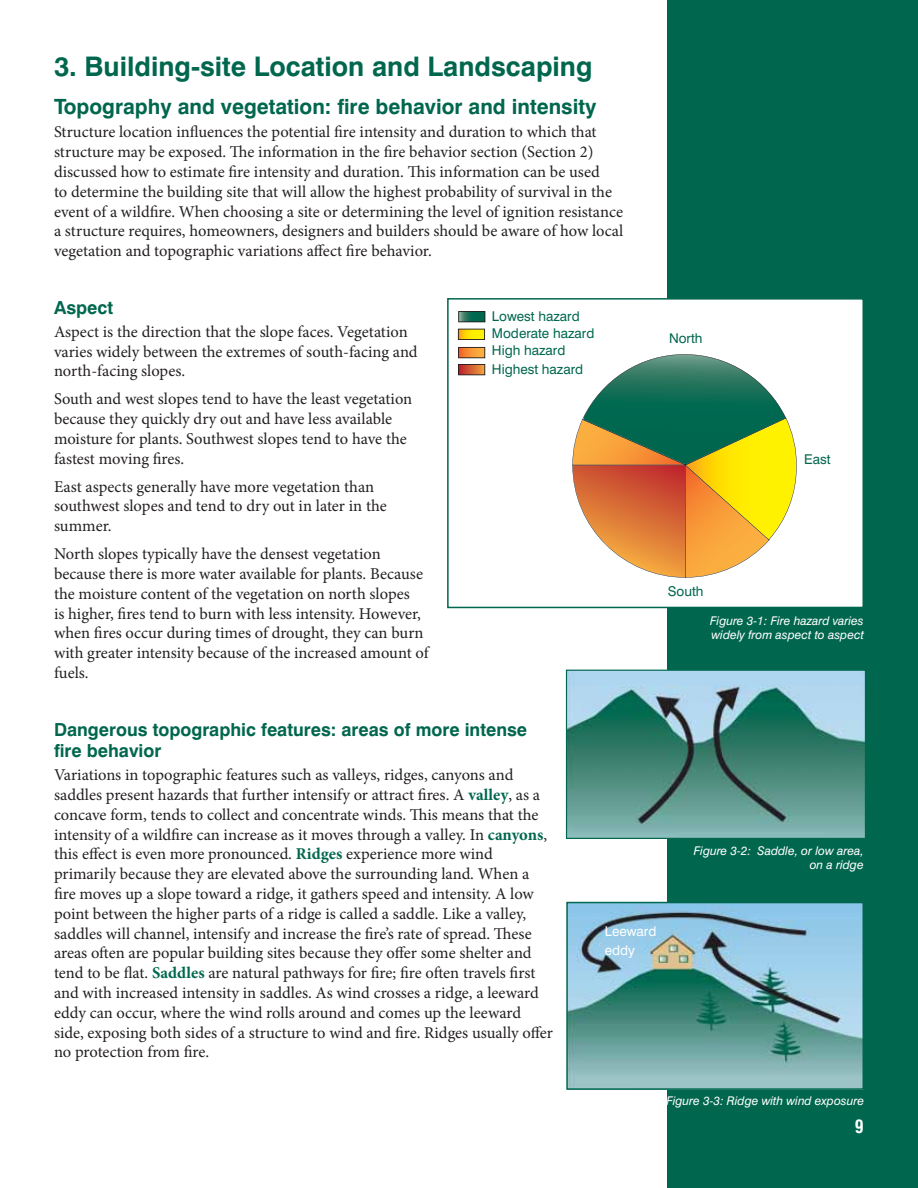
<style>
.page{position:relative;width:918px;height:1188px;background:#fff}
.page>*{position:absolute;margin:0;border:0;box-sizing:border-box;transform-origin:0 0}
.t1{font:700 27px "Swiss 721 BT";color:#00674e}
.t2{font:700 21px "Swiss 721 BT";color:#00674e}
.t3{font:700 18px/21.6px "Swiss 721 BT";color:#00674e}
.t4{font:700 condensed 18px "Swiss 721 BT";color:#fff}
.t5{font:16.5px/19.8px "Minion Pro";color:#231f20}
.t6{font:13.5px/16.8px "Swiss 721 BT";color:#00674e}
.t7{font:13.5px/19.5px "Swiss 721 BT";color:#fff}
.t8{font:italic 12px/14.4px "Swiss 721 BT";color:#fff;text-align:right}
.s1{font-weight:700;color:#00674e}
</style>
<div class="page">
<div style="left:667px;top:0;width:251px;height:1188px;background:#00674e"></div>
<img style="left:568px;top:672px;width:296px;height:165px">
<div style="left:566px;top:670px;width:300px;height:169px;border:1px solid #00674e"></div>
<img style="left:569px;top:905px;width:292px;height:182px">
<div style="left:566px;top:902px;width:298px;height:188px;border:2px solid #00674e"></div>
<div style="left:447px;top:298px;width:417px;height:310px;background:#fff;border:2px solid #00674e"></div>
<svg style="left:572px;top:354px;width:225px;height:224px"></svg>
<svg style="left:458px;top:311px;width:27px;height:11px"></svg>
<svg style="left:458px;top:329px;width:27px;height:11px"></svg>
<svg style="left:458px;top:347px;width:27px;height:11px"></svg>
<svg style="left:458px;top:364px;width:27px;height:11px"></svg>
<h1 class="t1" style="left:54px;top:50px;width:540px">3. Building-site Location and Landscaping</h1>
<p class="t2" style="left:54px;top:94px;width:544px">Topography and vegetation: fire behavior and intensity</p>
<p class="t5" style="left:54px;top:122px;width:571px">Structure location influences the potential fire intensity and duration to which that structure may be exposed. The information in the fire behavior section (Section 2) discussed how to estimate fire intensity and duration. This information can be used<br>to determine the building site that will allow the highest probability of survival in the event of a wildfire. When choosing a site or determining the level of ignition resistance a structure requires, homeowners, designers and builders should be aware of how local vegetation and topographic variations affect fire behavior.</p>
<p class="t3" style="left:54px;top:296px;width:61px">Aspect</p>
<p class="t5" style="left:54px;top:322px;width:365px">Aspect is the direction that the slope faces. Vegetation varies widely between the extremes of south-facing and north-facing slopes.</p>
<p class="t5" style="left:54px;top:389px;width:360px">South and west slopes tend to have the least vegetation because they quickly dry out and have less available moisture for plants. Southwest slopes tend to have the fastest moving fires.</p>
<p class="t5" style="left:54px;top:477px;width:334px">East aspects generally have more vegetation than southwest slopes and tend to dry out in later in the summer.</p>
<p class="t5" style="left:54px;top:544px;width:376px">North slopes typically have the densest vegetation because there is more water available for plants. Because the moisture content of the vegetation on north slopes<br>is higher, fires tend to burn with less intensity. However, when fires occur during times of drought, they can burn with greater intensity because of the increased amount of fuels.</p>
<p class="t6" style="left:492px;top:308px;width:104px">Lowest hazard<br>Moderate hazard<br>High hazard</p>
<p class="t6" style="left:492px;top:361px;width:93px">Highest hazard</p>
<p class="t6" style="left:669px;top:330px;width:35px">North</p>
<p class="t6" style="left:668px;top:582px;width:37px">South</p>
<p class="t6" style="left:804px;top:451px;width:28px">East</p>
<p class="t8" style="left:710px;top:613px;width:155px;text-align:left">Figure 3-1: Fire hazard varies widely from aspect to aspect</p>
<p class="t3" style="left:54px;top:718px;width:475px">Dangerous topographic features: areas of more intense fire behavior</p>
<p class="t5" style="left:54px;top:765px;width:500px">Variations in topographic features such as valleys, ridges, canyons and saddles present hazards that further intensify or attract fires. A <span class="s1">valley</span>, as a concave form, tends to collect and concentrate winds. This means that the intensity of a wildfire can increase as it moves through a valley. In <span class="s1">canyons</span>, this effect is even more pronounced. <span class="s1">Ridges</span> experience more wind primarily because they are elevated above the surrounding land. When a fire moves up a slope toward a ridge, it gathers speed and intensity. A low point between the higher parts of a ridge is called a saddle. Like a valley, saddles will channel, intensify and increase the fire’s rate of spread. These areas often are popular building sites because they offer some shelter and tend to be flat. <span class="s1">Saddles</span> are natural pathways for fire; fire often travels first and with increased intensity in saddles. As wind crosses a ridge, a leeward eddy can occur, where the wind rolls around and comes up the leeward side, exposing both sides of a structure to wind and fire. Ridges usually offer no protection from fire.</p>
<p class="t7" style="left:605px;top:921px;width:53px">Leeward eddy</p>
<p class="t8" style="left:694px;top:843px;width:171px">Figure 3-2: Saddle, or low area, on a ridge</p>
<p class="t8" style="left:666px;top:1094px;width:199px">Figure 3-3: Ridge with wind exposure</p>
<p class="t4" style="left:855px;top:1116px;width:10px">9</p>
</div>
